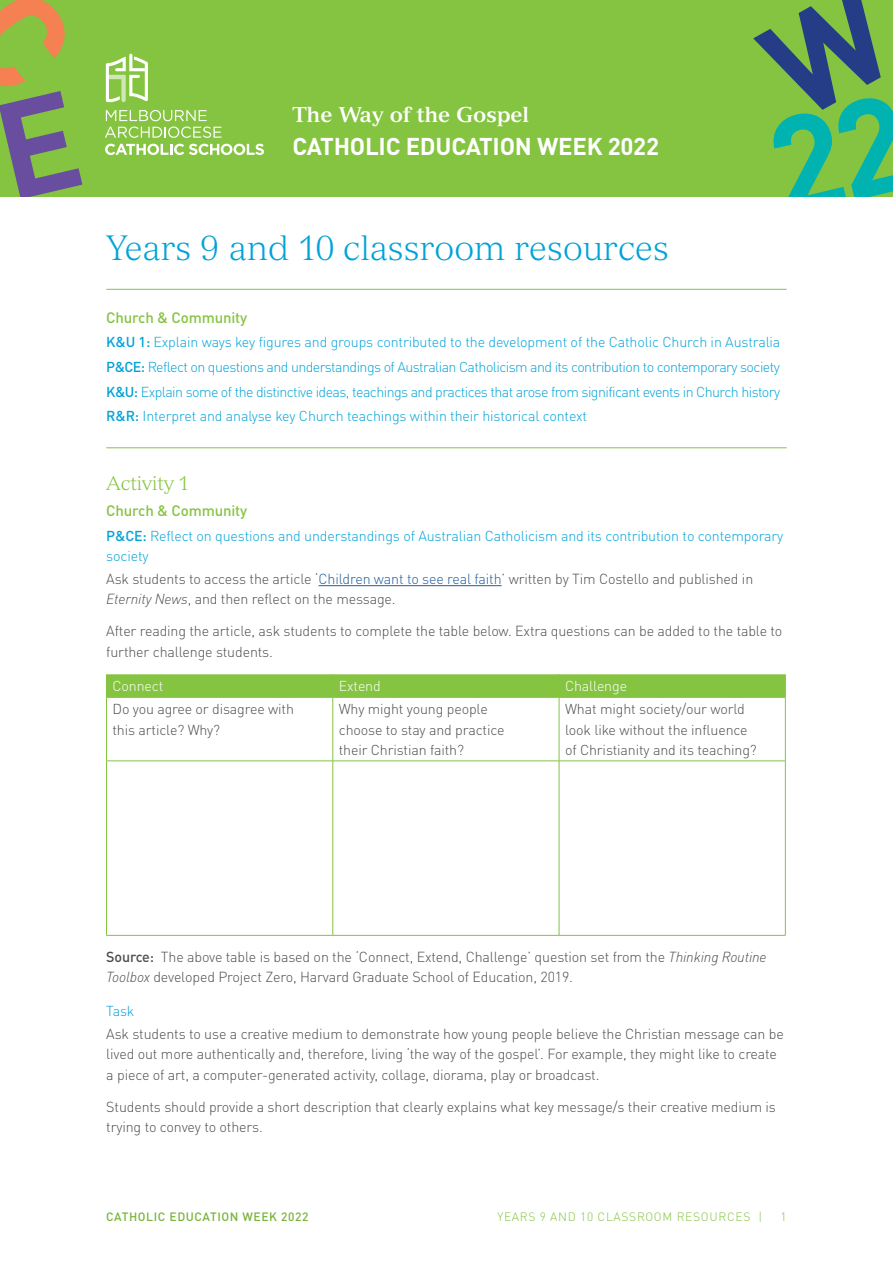
<style>
.page{position:relative;width:893px;height:1263px;background:#fff}
.page>*{position:absolute;margin:0;border:0;box-sizing:border-box;transform-origin:0 0}
.Section_heading{font:300 34.5px "Versailles";color:#00a3d8}
.t1{font:700 24px "DINOT";letter-spacing:-.01em;color:#fff}
.t2{font:700 21px "Versailles";letter-spacing:-.01em;color:#fff}
.Heading_2{font:300 19.5px "Versailles";letter-spacing:-.01em;color:#85c441}
.Heading_3{font:500 15px "DINOT";letter-spacing:-.01em;color:#85c441}
.Body{font:300 14.4px/20.4px "DINOT";letter-spacing:-.01em;color:#4d4d4f}
.Heading_4{font:300 14.25px/20.2px "DINOT";letter-spacing:-.02em;color:#00a3d8}
.Heading_4-2{font:300 14.25px "DINOT";letter-spacing:-.04em;color:#00a3d8}
.Body-2{font:300 14.25px/20.2px "DINOT";letter-spacing:-.01em;color:#4d4d4f}
.Heading_4-3{font:300 14.25px "DINOT";letter-spacing:-.01em;color:#fff}
.t3{font:300 12px "DINOT";letter-spacing:.06em;color:#85c441}
.t4{font:500 12px "DINOT";letter-spacing:.05em;color:#78b33a}
.s1{font-weight:500}
.s2{color:#215e9e}
.s3{font-style:italic}
</style>
<div class="page">
<div style="left:0;top:0;width:893px;height:197px;background:#85c441"></div>
<svg style="left:105px;top:110px;width:117px;height:28px"></svg>
<svg style="left:105px;top:144px;width:159px;height:11px"></svg>
<svg style="left:106px;top:54px;width:42px;height:48px"></svg>
<svg style="left:0;top:0;width:82px;height:197px"></svg>
<svg style="left:753px;top:0;width:140px;height:197px"></svg>
<hr style="left:319px;top:585px;width:183px;height:1px;background:#215e9e">
<div style="left:106px;top:674px;width:680px;height:23px;background:#85c441"></div>
<hr style="left:106px;top:697px;width:227px;height:1px;background:#85c441">
<hr style="left:106px;top:697px;width:1px;height:64px;background:#85c441">
<hr style="left:333px;top:697px;width:226px;height:1px;background:#85c441">
<hr style="left:333px;top:697px;width:1px;height:64px;background:#85c441">
<hr style="left:559px;top:697px;width:226px;height:1px;background:#85c441">
<hr style="left:559px;top:697px;width:1px;height:64px;background:#85c441">
<hr style="left:785px;top:697px;width:1px;height:64px;background:#85c441">
<hr style="left:106px;top:761px;width:227px;height:1px;background:#85c441">
<hr style="left:106px;top:761px;width:1px;height:174px;background:#85c441">
<hr style="left:333px;top:761px;width:226px;height:1px;background:#85c441">
<hr style="left:333px;top:761px;width:1px;height:174px;background:#85c441">
<hr style="left:559px;top:761px;width:226px;height:1px;background:#85c441">
<hr style="left:559px;top:761px;width:1px;height:174px;background:#85c441">
<hr style="left:785px;top:761px;width:1px;height:174px;background:#85c441">
<hr style="left:106px;top:935px;width:227px;height:1px;background:#85c441">
<hr style="left:333px;top:935px;width:226px;height:1px;background:#85c441">
<hr style="left:559px;top:935px;width:226px;height:1px;background:#85c441">
<hr style="left:106px;top:447px;width:681px;height:1px;background:#85c441">
<hr style="left:106px;top:289px;width:681px;height:1px;background:#85c441">
<h3 class="t2" style="left:292px;top:102px;width:238px">The Way of the Gospel</h3>
<h2 class="t1" style="left:292px;top:130px;width:368px">CATHOLIC EDUCATION WEEK 2022</h2>
<p class="Section_heading" style="left:106px;top:227px;width:564px">Years 9 and 10 classroom resources</p>
<p class="Heading_3" style="left:106px;top:308px;width:142px">Church &amp; Community</p>
<p class="Heading_4" style="left:106px;top:332px;width:676px"><span class="s1">K&amp;U 1:</span> Explain ways key figures and groups contributed to the development of the Catholic Church in Australia</p>
<p class="Heading_4-2" style="left:106px;top:358px;width:675px"><span class="s1">P&amp;CE:</span> Reflect on questions and understandings of Australian Catholicism and its contribution to contemporary society</p>
<p class="Heading_4-2" style="left:106px;top:383px;width:675px"><span class="s1">K&amp;U:</span> Explain some of the distinctive ideas, teachings and practices that arose from significant events in Church history</p>
<p class="Heading_4" style="left:106px;top:406px;width:482px"><span class="s1">R&amp;R:</span> Interpret and analyse key Church teachings within their historical context</p>
<p class="Heading_2" style="left:106px;top:471px;width:84px">Activity 1</p>
<p class="Heading_3" style="left:106px;top:501px;width:142px">Church &amp; Community</p>
<p class="Heading_4" style="left:106px;top:525px;width:679px"><span class="s1">P&amp;CE:</span> Reflect on questions and understandings of Australian Catholicism and its contribution to contemporary society</p>
<p class="Body" style="left:106px;top:568px;width:648px">Ask students to access the article ‘<span class="s2">Children want to see real faith</span>’ written by Tim Costello and published in<br><span class="s3">Eternity News</span>, and then reflect on the message.</p>
<p class="Body" style="left:106px;top:621px;width:678px">After reading the article, ask students to complete the table below. Extra questions can be added to the table to further challenge students.</p>
<p class="Heading_4-3" style="left:112px;top:677px;width:52px">Connect</p>
<p class="Heading_4-3" style="left:339px;top:677px;width:44px">Extend</p>
<p class="Heading_4-3" style="left:565px;top:677px;width:64px">Challenge</p>
<p class="Body-2" style="left:112px;top:699px;width:183px">Do you agree or disagree with this article? Why?</p>
<p class="Body-2" style="left:339px;top:699px;width:167px">Why might young people choose to stay and practice their Christian faith?</p>
<p class="Body-2" style="left:565px;top:699px;width:193px">What might society/our world look like without the influence of Christianity and its teaching?</p>
<p class="Body" style="left:106px;top:946px;width:662px"><span class="s1">Source:</span> The above table is based on the ‘Connect, Extend, Challenge’ question set from the <span class="s3">Thinking Routine<br>Toolbox</span> developed Project Zero, Harvard Graduate School of Education, 2019.</p>
<p class="Heading_4" style="left:106px;top:1000px;width:30px">Task</p>
<p class="Body" style="left:106px;top:1023px;width:679px">Ask students to use a creative medium to demonstrate how young people believe the Christian message can be lived out more authentically and, therefore, living ‘the way of the gospel’. For example, they might like to create a piece of art, a computer-generated activity, collage, diorama, play or broadcast.</p>
<p class="Body" style="left:106px;top:1096px;width:671px">Students should provide a short description that clearly explains what key message/s their creative medium is trying to convey to others.</p>
<p class="t4" style="left:106px;top:1209px;width:204px">CATHOLIC EDUCATION WEEK 2022</p>
<p class="t3" style="left:497px;top:1209px;width:266px">YEARS 9 AND 10 CLASSROOM RESOURCES |</p>
<p class="t3" style="left:780px;top:1209px;width:8px">1</p>
</div>
